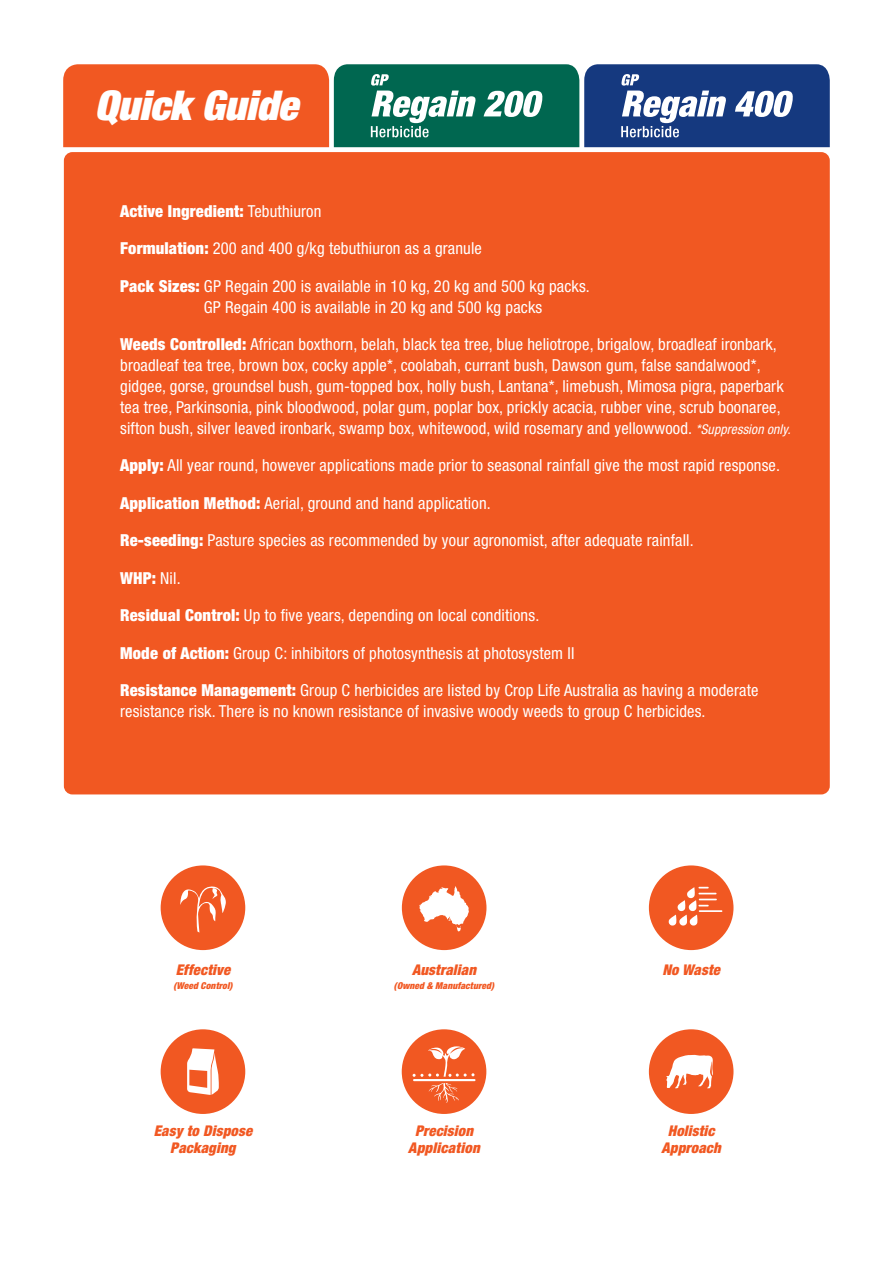
<style>
.page{position:relative;width:893px;height:1263px;background:#fff}
.page>*{position:absolute;margin:0;border:0;box-sizing:border-box;transform-origin:0 0}
.t1{font:italic 900 condensed 41.1px "Helvetica Neue LT Std";color:#fff}
.t2{font:condensed 16.5px/20.9px "Helvetica Neue LT Std";letter-spacing:.01em;color:#fff}
.t3{font:900 condensed 16.5px "Helvetica Neue LT Std";letter-spacing:.01em;color:#fff}
.t4{font:italic 900 condensed 14.85px/16.5px "Helvetica Neue LT Std";letter-spacing:.01em;color:#f15822;text-align:center}
.t5{font:italic 900 condensed 9.45px "Helvetica Neue LT Std";letter-spacing:.01em;color:#f15822}
.s1{font-weight:400}
.s2{font-weight:900}
.s3{font-style:italic;font-size:13.5px}
</style>
<div class="page">
<div style="left:64px;top:152px;width:766px;height:642px;background:#f15822;border-radius:9px"></div>
<div style="left:649px;top:1029px;width:84px;height:85px;background:#f15822;border-radius:50%"></div>
<svg style="left:666px;top:1055px;width:47px;height:33px"></svg>
<div style="left:161px;top:865px;width:84px;height:85px;background:#f15822;border-radius:50%"></div>
<svg style="left:180px;top:886px;width:46px;height:46px"></svg>
<div style="left:402px;top:865px;width:84px;height:85px;background:#f15822;border-radius:50%"></div>
<svg style="left:419px;top:886px;width:50px;height:45px"></svg>
<div style="left:649px;top:865px;width:84px;height:85px;background:#f15822;border-radius:50%"></div>
<svg style="left:668px;top:887px;width:49px;height:39px"></svg>
<hr style="left:699px;top:910px;width:23px;height:2px;background:#fff">
<div style="left:161px;top:1029px;width:84px;height:85px;background:#f15822;border-radius:50%"></div>
<div style="left:402px;top:1029px;width:84px;height:85px;background:#f15822;border-radius:50%"></div>
<hr style="left:413px;top:1079px;width:62px;height:2px;background:#fff">
<svg style="left:429px;top:1083px;width:30px;height:20px"></svg>
<svg style="left:413px;top:1046px;width:61px;height:31px"></svg>
<svg style="left:63px;top:64px;width:767px;height:83px;background:#756660"></svg>
<svg style="left:187px;top:1048px;width:32px;height:47px"></svg>
<h1 class="t1" style="left:95px;top:79px;width:204px">Quick Guide</h1>
<p class="t3" style="left:120px;top:201px;width:203px">Active Ingredient: <span class="s1">Tebuthiuron</span></p>
<p class="t2" style="left:120px;top:238px;width:363px"><span class="s2">Formulation:</span> 200 and 400 g/kg tebuthiuron as a granule</p>
<p class="t2" style="left:204px;top:275px;width:388px;text-indent:-84px"><span class="s2">Pack Sizes:</span> GP Regain 200 is available in 10 kg, 20 kg and 500 kg packs.<br>GP Regain 400 is available in 20 kg and 500 kg packs</p>
<p class="t2" style="left:120px;top:334px;width:672px"><span class="s2">Weeds Controlled:</span> African boxthorn, belah, black tea tree, blue heliotrope, brigalow, broadleaf ironbark, broadleaf tea tree, brown box, cocky apple*, coolabah, currant bush, Dawson gum, false sandalwood*, gidgee, gorse, groundsel bush, gum-topped box, holly bush, Lantana*, limebush, Mimosa pigra, paperbark tea tree, Parkinsonia, pink bloodwood, polar gum, poplar box, prickly acacia, rubber vine, scrub boonaree, sifton bush, silver leaved ironbark, swamp box, whitewood, wild rosemary and yellowwood. <span class="s3">*Suppression only.</span></p>
<p class="t2" style="left:120px;top:455px;width:661px"><span class="s2">Apply:</span> All year round, however applications made prior to seasonal rainfall give the most rapid response.</p>
<p class="t2" style="left:120px;top:492px;width:372px"><span class="s2">Application Method:</span> Aerial, ground and hand application.</p>
<p class="t2" style="left:120px;top:530px;width:575px"><span class="s2">Re-seeding:</span> Pasture species as recommended by your agronomist, after adequate rainfall.</p>
<p class="t3" style="left:120px;top:568px;width:62px">WHP: <span class="s1">Nil.</span></p>
<p class="t2" style="left:120px;top:605px;width:421px"><span class="s2">Residual Control:</span> Up to five years, depending on local conditions.</p>
<p class="t2" style="left:120px;top:642px;width:456px"><span class="s2">Mode of Action:</span> Group C: inhibitors of photosynthesis at photosystem II</p>
<p class="t2" style="left:120px;top:680px;width:640px"><span class="s2">Resistance Management:</span> Group C herbicides are listed by Crop Life Australia as having a moderate resistance risk. There is no known resistance of invasive woody weeds to group C herbicides.</p>
<p class="t4" style="left:176px;top:961px;width:56px">Effective</p>
<p class="t5" style="left:173px;top:979px;width:61px">(Weed Control)</p>
<p class="t4" style="left:412px;top:961px;width:66px">Australian</p>
<p class="t5" style="left:394px;top:979px;width:102px">(Owned &amp; Manufactured)</p>
<p class="t4" style="left:662px;top:961px;width:59px">No Waste</p>
<p class="t4" style="left:154px;top:1123px;width:100px">Easy to Dispose<br>Packaging</p>
<p class="t4" style="left:408px;top:1123px;width:73px">Precision<br>Application</p>
<p class="t4" style="left:661px;top:1123px;width:61px">Holistic<br>Approach</p>
</div>
